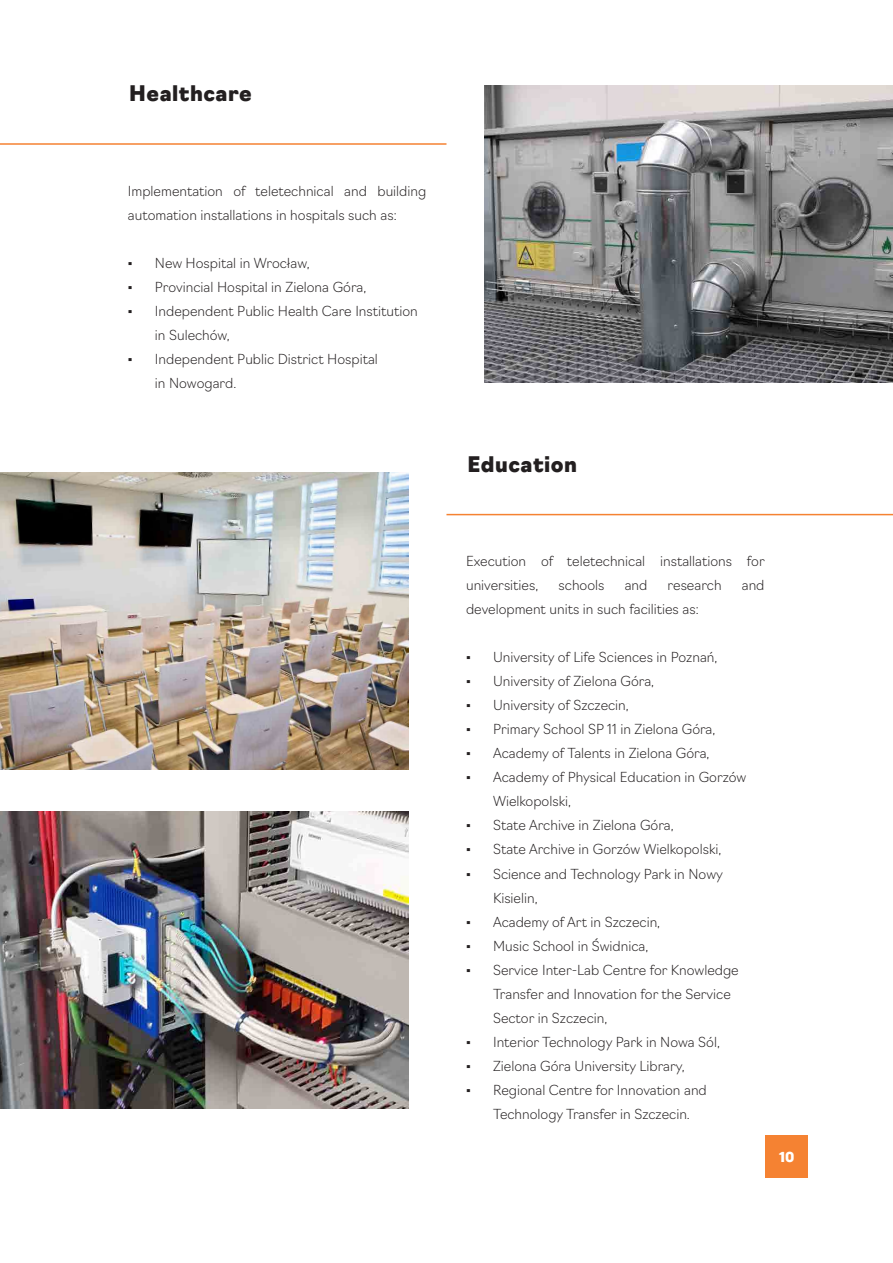
<style>
.page{position:relative;width:893px;height:1263px;background:#fff}
.page>*{position:absolute;margin:0;border:0;box-sizing:border-box;transform-origin:0 0}
.t1{font:900 21px "Navigo";letter-spacing:.025em;color:#231f20}
.t2{font:200 13.5px/24px "Navigo";color:#231f20}
.t3{font:900 13.5px "Navigo";color:#fff}
.s1{font-family:"Times New Roman";font-weight:400}
</style>
<div class="page">
<div style="left:765px;top:1135px;width:43px;height:43px;background:#f58232"></div>
<hr style="left:0;top:143px;width:446px;height:2px;background:#f58232">
<hr style="left:446px;top:514px;width:447px;height:1px;background:#f58232">
<img style="left:0;top:472px;width:409px;height:297px">
<img style="left:0;top:812px;width:409px;height:297px">
<img style="left:484px;top:85px;width:409px;height:297px">
<h1 class="t1" style="left:129px;top:77px;width:124px">Healthcare</h1>
<p class="t2" style="left:128px;top:178px;width:300px">Implementation of teletechnical and building automation installations in hospitals such as:</p>
<p class="t2" style="left:128px;top:250px;width:183px"><span class="s1">▪</span> New Hospital in Wrocław,</p>
<p class="t2" style="left:128px;top:274px;width:240px"><span class="s1">▪</span> Provincial Hospital in Zielona Góra,</p>
<p class="t2" style="left:155px;top:298px;width:264px;text-indent:-27px"><span class="s1">▪</span> Independent Public Health Care Institution in Sulechów,</p>
<p class="t2" style="left:155px;top:346px;width:225px;text-indent:-27px"><span class="s1">▪</span> Independent Public District Hospital in Nowogard.</p>
<h1 class="t1" style="left:467px;top:448px;width:111px">Education</h1>
<p class="t2" style="left:466px;top:548px;width:300px">Execution of teletechnical installations for universities,</p>
<p class="t2" style="left:559px;top:572px;width:47px">schools</p>
<p class="t2" style="left:625px;top:572px;width:24px">and</p>
<p class="t2" style="left:668px;top:572px;width:55px">research</p>
<p class="t2" style="left:742px;top:572px;width:24px">and</p>
<p class="t2" style="left:466px;top:596px;width:234px">development units in such facilities as:</p>
<p class="t2" style="left:466px;top:644px;width:253px"><span class="s1">▪</span> University of Life Sciences in Poznań,</p>
<p class="t2" style="left:466px;top:668px;width:190px"><span class="s1">▪</span> University of Zielona Góra,</p>
<p class="t2" style="left:466px;top:692px;width:164px"><span class="s1">▪</span> University of Szczecin,</p>
<p class="t2" style="left:466px;top:716px;width:251px"><span class="s1">▪</span> Primary School SP 11 in Zielona Góra,</p>
<p class="t2" style="left:466px;top:740px;width:245px"><span class="s1">▪</span> Academy of Talents in Zielona Góra,</p>
<p class="t2" style="left:493px;top:764px;width:255px;text-indent:-27px"><span class="s1">▪</span> Academy of Physical Education in Gorzów<br>Wielkopolski,</p>
<p class="t2" style="left:466px;top:812px;width:209px"><span class="s1">▪</span> State Archive in Zielona Góra,</p>
<p class="t2" style="left:466px;top:836px;width:257px"><span class="s1">▪</span> State Archive in Gorzów Wielkopolski,</p>
<p class="t2" style="left:493px;top:860px;width:231px;text-indent:-27px"><span class="s1">▪</span> Science and Technology Park in Nowy<br>Kisielin,</p>
<p class="t2" style="left:466px;top:908px;width:196px"><span class="s1">▪</span> Academy of Art in Szczecin,</p>
<p class="t2" style="left:466px;top:932px;width:184px"><span class="s1">▪</span> Music School in Świdnica,</p>
<p class="t2" style="left:493px;top:956px;width:247px;text-indent:-27px"><span class="s1">▪</span> Service Inter-Lab Centre for Knowledge<br>Transfer and Innovation for the Service<br>Sector in Szczecin,</p>
<p class="t2" style="left:466px;top:1028px;width:255px"><span class="s1">▪</span> Interior Technology Park in Nowa Sól,</p>
<p class="t2" style="left:466px;top:1052px;width:220px"><span class="s1">▪</span> Zielona Góra University Library,</p>
<p class="t2" style="left:493px;top:1076px;width:215px;text-indent:-27px"><span class="s1">▪</span> Regional Centre for Innovation and<br>Technology Transfer in Szczecin.</p>
<p class="t3" style="left:779px;top:1146px;width:17px">10</p>
</div>
